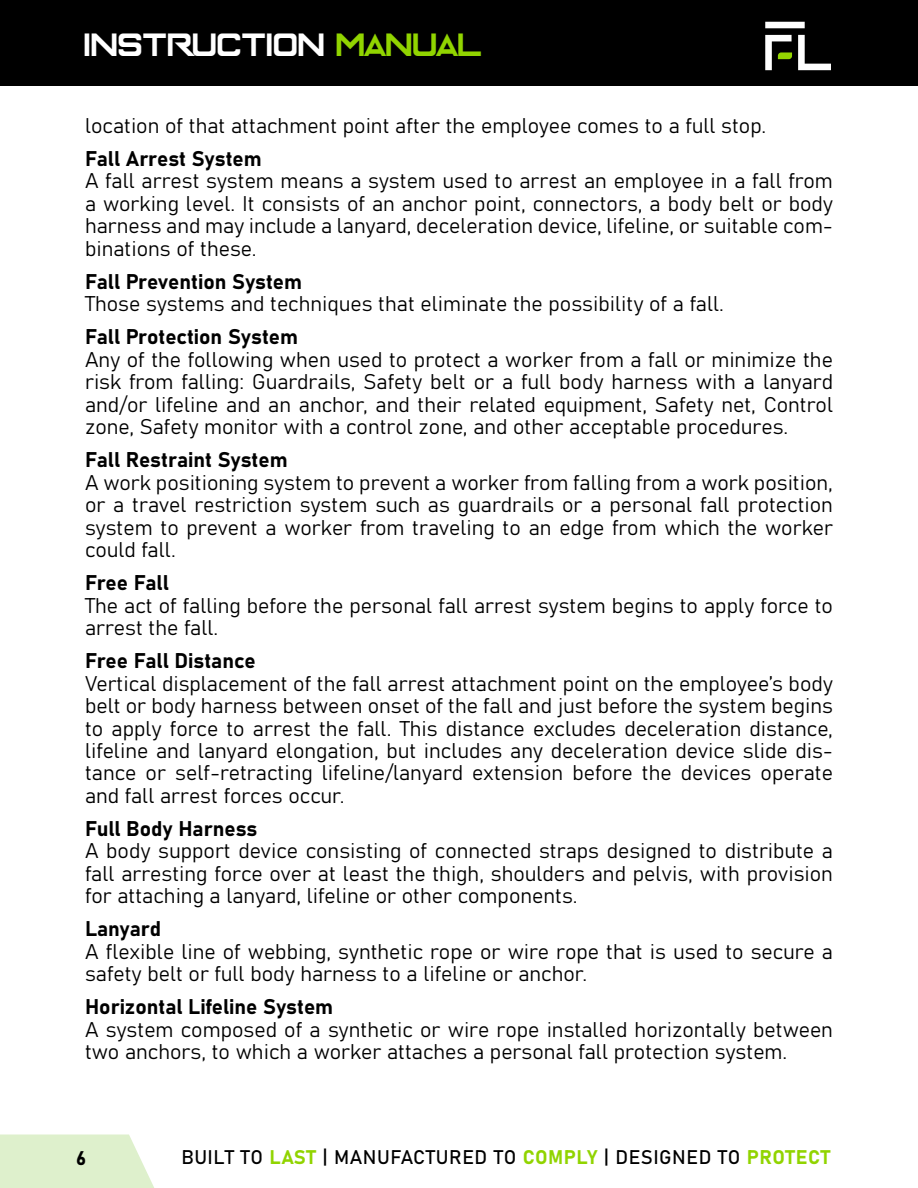
<style>
.page{position:relative;width:918px;height:1188px;background:#fff}
.page>*{position:absolute;margin:0;border:0;box-sizing:border-box;transform-origin:0 0}
.t1{font:36px "Enter The Grid";color:#fff}
.t2{font:21px/22.5px "Bahnschrift";color:#000}
.t3{font:19.5px "Bahnschrift";letter-spacing:.03em;color:#000}
.s1{color:#91d400}
</style>
<div class="page">
<div style="left:0;top:0;width:918px;height:85px;background:#000"></div>
<svg style="left:765px;top:22px;width:66px;height:48px"></svg>
<svg style="left:0;top:1135px;width:154px;height:53px;background:#e0f1cf"></svg>
<h1 class="t1" style="left:85px;top:33px;width:400px">INSTRUCTION <span class="s1">MANUAL</span></h1>
<p class="t2" style="left:85px;top:107px;width:683px;line-height:33px">location of that attachment point after the employee comes to a full stop.<br>Fall Arrest System</p>
<p class="t2" style="left:85px;top:168px;width:750px;text-align:justify">A fall arrest system means a system used to arrest an employee in a fall from a working level. It consists of an anchor point, connectors, a body belt or body harness and may include a lanyard, deceleration device, lifeline, or suitable com&shy;binations of these.</p>
<p class="t2" style="left:85px;top:269px;width:641px">Fall Prevention System<br>Those systems and techniques that eliminate the possibility of a fall.</p>
<p class="t2" style="left:85px;top:324px;width:750px">Fall Protection System<br>Any of the following when used to protect a worker from a fall or minimize the risk from falling: Guardrails, Safety belt or a full body harness with a lanyard and/or lifeline and an anchor, and their related equipment, Safety net, Control zone, Safety monitor with a control zone, and other acceptable procedures.</p>
<p class="t2" style="left:85px;top:447px;width:750px">Fall Restraint System<br>A work positioning system to prevent a worker from falling from a work position, or a travel restriction system such as guardrails or a personal fall protection system to prevent a worker from traveling to an edge from which the worker could fall.</p>
<p class="t2" style="left:85px;top:570px;width:750px">Free Fall<br>The act of falling before the personal fall arrest system begins to apply force to arrest the fall.</p>
<p class="t2" style="left:85px;top:648px;width:750px">Free Fall Distance<br>Vertical displacement of the fall arrest attachment point on the employee’s body belt or body harness between onset of the fall and just before the system begins to apply force to arrest the fall. This distance excludes deceleration distance, lifeline and lanyard elongation, but includes any deceleration device slide dis&shy;tance or self-retracting lifeline/lanyard extension before the devices operate and fall arrest forces occur.</p>
<p class="t2" style="left:85px;top:816px;width:749px">Full Body Harness<br>A body support device consisting of connected straps designed to distribute a fall arresting force over at least the thigh, shoulders and pelvis, with provision for attaching a lanyard, lifeline or other components.</p>
<p class="t2" style="left:85px;top:916px;width:750px">Lanyard<br>A flexible line of webbing, synthetic rope or wire rope that is used to secure a safety belt or full body harness to a lifeline or anchor.</p>
<p class="t2" style="left:85px;top:994px;width:749px">Horizontal Lifeline System<br>A system composed of a synthetic or wire rope installed horizontally between two anchors, to which a worker attaches a personal fall protection system.</p>
<p class="t3" style="left:76px;top:1143px;width:12px">6</p>
<p class="t3" style="left:182px;top:1142px;width:650px">BUILT TO <span class="s1">LAST</span> | MANUFACTURED TO <span class="s1">COMPLY</span> | DESIGNED TO <span class="s1">PROTECT</span></p>
</div>
